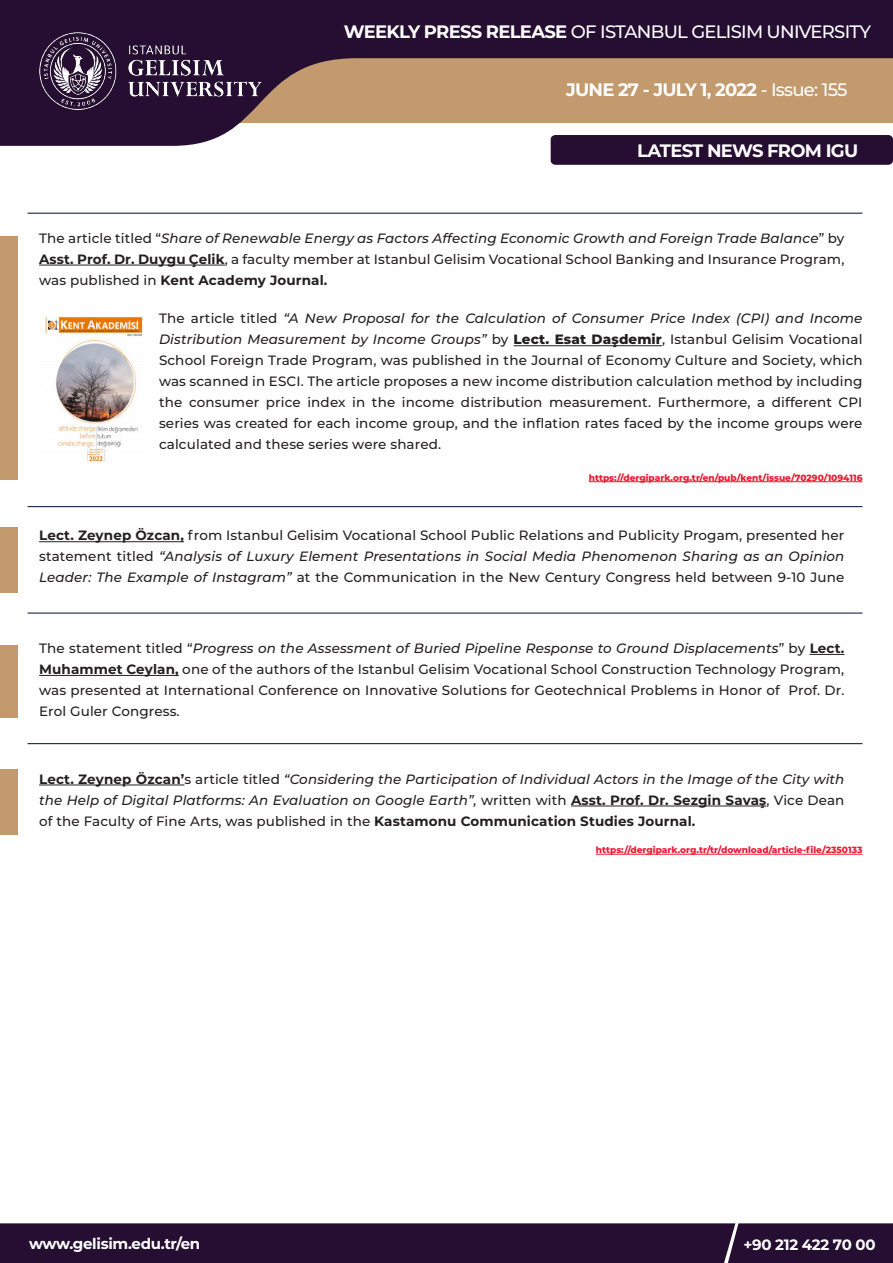
<style>
.page{position:relative;width:893px;height:1263px;background:#fff}
.page>*{position:absolute;margin:0;border:0;box-sizing:border-box;transform-origin:0 0}
.t1{font:500 18px "Montserrat";letter-spacing:-.04em;color:#fff}
.t2{font:700 18px "Montserrat";letter-spacing:-.04em;color:#fff}
.t3{font:700 15px "Montserrat";letter-spacing:-.02em;color:#fff}
.t4{font:500 13.5px/21px "Montserrat";letter-spacing:.01em;color:#231f20;text-align:justify}
.t5{font:italic 500 13.5px/21px "Montserrat";letter-spacing:.01em;color:#231f20;text-align:justify}
.t6{font:800 9px "Montserrat";color:#ed1a33}
.s1{font-weight:700}
.s2{font-weight:500}
.s3{font-style:italic}
.s4{font-weight:800}
.s5{font-weight:700;font-style:normal}
.s6{font-style:normal}
</style>
<div class="page">
<svg style="left:0;top:0;width:893px;height:146px;background:#765b5d"></svg>
<div style="left:0;top:1223px;width:893px;height:40px;background:#250e31"></div>
<div style="left:551px;top:135px;width:342px;height:30px;background:#250e31;border-radius:5px"></div>
<img style="left:37px;top:32px;width:228px;height:79px">
<div style="left:0;top:236px;width:17px;height:243px;background:#c29a6d"></div>
<div style="left:0;top:527px;width:17px;height:65px;background:#c29a6d"></div>
<div style="left:0;top:645px;width:17px;height:73px;background:#c29a6d"></div>
<div style="left:0;top:770px;width:17px;height:65px;background:#c29a6d"></div>
<hr style="left:28px;top:213px;width:834px;height:1px;background:#17284e">
<hr style="left:28px;top:506px;width:834px;height:1px;background:#17284e">
<hr style="left:28px;top:612px;width:834px;height:2px;background:#17284e">
<hr style="left:28px;top:743px;width:834px;height:1px;background:#17284e">
<hr style="left:39px;top:265px;width:186px;height:1px;background:#231f20">
<hr style="left:39px;top:541px;width:145px;height:1px;background:#231f20">
<hr style="left:810px;top:654px;width:34px;height:1px;background:#231f20">
<hr style="left:39px;top:675px;width:140px;height:1px;background:#231f20">
<hr style="left:39px;top:785px;width:145px;height:1px;background:#231f20">
<hr style="left:571px;top:806px;width:195px;height:1px;background:#231f20">
<hr style="left:514px;top:345px;width:148px;height:1px;background:#231f20">
<hr style="left:589px;top:481px;width:273px;height:1px;background:#ed1a33">
<hr style="left:596px;top:854px;width:266px;height:1px;background:#ed1a33">
<img style="left:45px;top:316px;width:98px;height:145px">
<h1 class="t1" style="left:344px;top:19px;width:528px"><span class="s1">WEEKLY PRESS RELEASE</span> OF ISTANBUL GELISIM UNIVERSITY</h1>
<h1 class="t2" style="left:566px;top:76px;width:283px">JUNE 27 - JULY 1, 2022 <span class="s2">- Issue: 155</span></h1>
<h1 class="t2" style="left:637px;top:137px;width:223px">LATEST NEWS FROM IGU</h1>
<p class="t4" style="left:39px;top:227px;width:807px">The article titled “<span class="s3">Share of Renewable Energy as Factors Affecting Economic Growth and Foreign Trade Balance</span>” by <span class="s1">Asst. Prof. Dr. Duygu Çelik</span>, a faculty member at Istanbul Gelisim Vocational School Banking and Insurance Program, was published in <span class="s1">Kent Academy Journal.</span></p>
<p class="t4" style="left:159px;top:308px;width:705px">The article titled <span class="s3">“A New Proposal for the Calculation of Consumer Price Index (CPI) and Income Distribution Measurement by Income Groups”</span> by <span class="s4">Lect. Esat Daşdemir</span>, Istanbul Gelisim Vocational School Foreign Trade Program, was published in the Journal of Economy Culture and Society, which was scanned in ESCI. The article proposes a new income distribution calculation method by including the consumer price index in the income distribution measurement. Furthermore, a different CPI series was created for each income group, and the inflation rates faced by the income groups were calculated and these series were shared.</p>
<p class="t6" style="left:589px;top:471px;width:275px">https://dergipark.org.tr/en/pub/kent/issue/70290/1094116</p>
<p class="t4" style="left:39px;top:524px;width:807px"><span class="s1">Lect. Zeynep Özcan,</span> from Istanbul Gelisim Vocational School Public Relations and Publicity Progam, presented her statement titled <span class="s3">“Analysis of Luxury Element Presentations in Social Media Phenomenon Sharing as an Opinion Leader: The Example of Instagram”</span> at the Communication in the New Century Congress held between 9-10 June</p>
<p class="t4" style="left:39px;top:637px;width:807px">The statement titled “<span class="s3">Progress on the Assessment of Buried Pipeline Response to Ground Displacements</span>” by <span class="s1">Lect.<br>Muhammet Ceylan,</span> one of the authors of the Istanbul Gelisim Vocational School Construction Technology Program, was presented at International Conference on Innovative Solutions for Geotechnical Problems in Honor of Prof. Dr.<br>Erol Guler Congress.</p>
<p class="t5" style="left:39px;top:768px;width:807px"><span class="s5">Lect. Zeynep Özcan’</span><span class="s6">s article titled</span> “Considering the Participation of Individual Actors in the Image of the City with the Help of Digital Platforms: An Evaluation on Google Earth”, <span class="s6">written with</span> <span class="s5">Asst. Prof. Dr. Sezgin Savaş</span><span class="s6">, Vice Dean of the Faculty of Fine Arts, was published in the</span> <span class="s5">Kastamonu Communication Studies Journal.</span></p>
<p class="t6" style="left:596px;top:843px;width:268px">https://dergipark.org.tr/tr/download/article-file/2350133</p>
<p class="t3" style="left:29px;top:1233px;width:173px">www.gelisim.edu.tr/en</p>
<p class="t3" style="left:743px;top:1234px;width:134px">+90 212 422 70 00</p>
</div>
